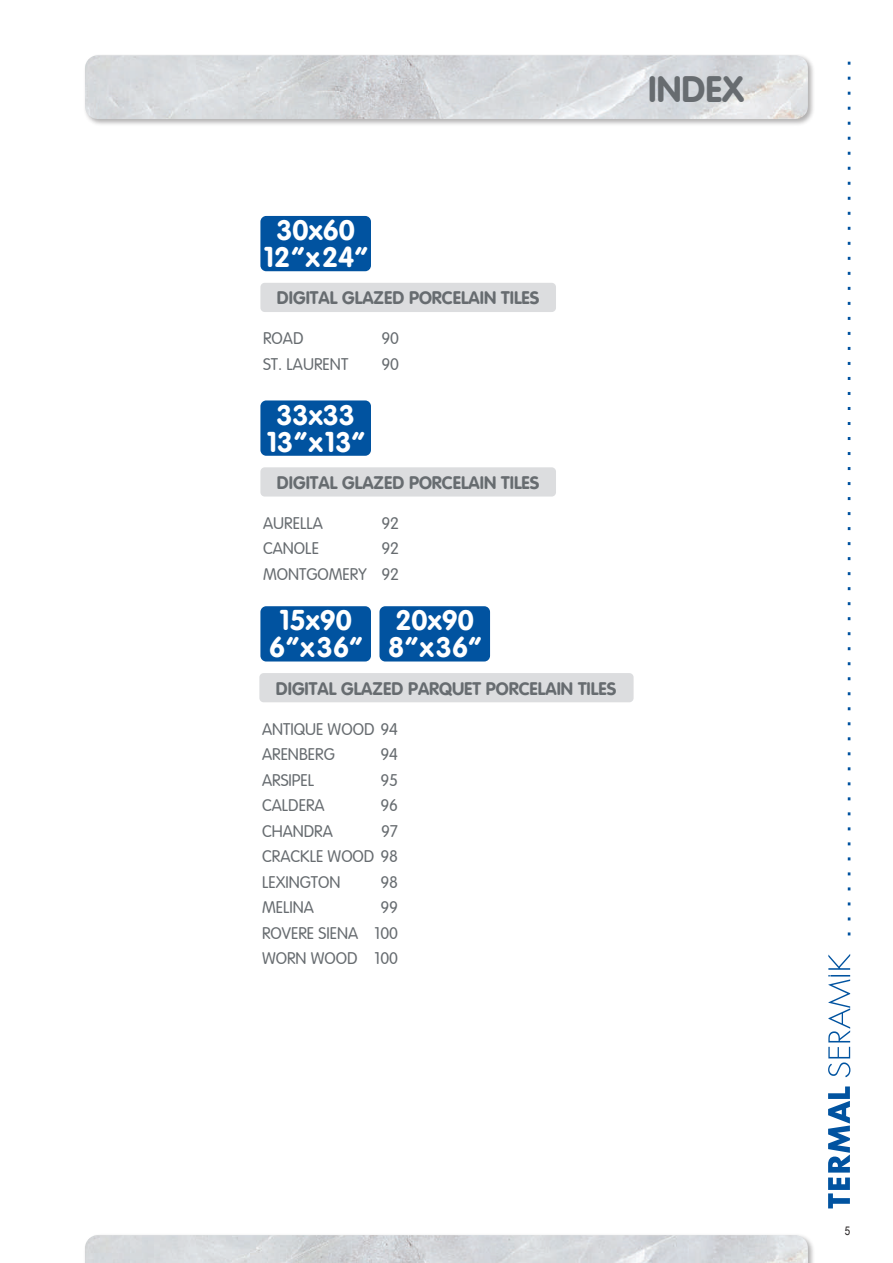
<style>
.page{position:relative;width:893px;height:1263px;background:#fff}
.page>*{position:absolute;margin:0;border:0;box-sizing:border-box;transform-origin:0 0}
.t1{font:36px "Vag Rounded Bold Turk";color:#676c70}
.t2{font:28.05px/27px "Vag Rounded Bold Turk";color:#fff;text-align:center}
.t3{font:17.85px "Vag Rounded Bold Turk";color:#676c70}
.t4{font:16.5px/25.5px "Vag Rounded Light Turk";color:#676c70}
.t5{font:12px "Arial Narrow";color:#231f20}
</style>
<div class="page">
<svg style="left:828px;top:1086px;width:22px;height:122px"></svg>
<svg style="left:828px;top:954px;width:22px;height:123px"></svg>
<svg style="left:848px;top:62px;width:2px;height:873px"></svg>
<div style="left:83px;top:1233px;width:733px;height:30px;background:#231f20;opacity:.35"></div>
<img style="left:85px;top:1235px;width:723px;height:28px">
<div style="left:83px;top:54px;width:733px;height:72px;background:#231f20;opacity:.35"></div>
<img style="left:85px;top:55px;width:723px;height:64px">
<div style="left:260px;top:283px;width:296px;height:29px;background:#dcdddf;border-radius:4px"></div>
<div style="left:260px;top:216px;width:111px;height:55px;background:#0153a0;border-radius:6px"></div>
<div style="left:260px;top:467px;width:296px;height:29px;background:#dcdddf;border-radius:4px"></div>
<div style="left:260px;top:400px;width:111px;height:56px;background:#0153a0;border-radius:6px"></div>
<div style="left:259px;top:673px;width:375px;height:29px;background:#dcdddf;border-radius:4px"></div>
<div style="left:260px;top:606px;width:111px;height:55px;background:#0153a0;border-radius:6px"></div>
<div style="left:379px;top:606px;width:111px;height:55px;background:#0153a0;border-radius:6px"></div>
<h1 class="t1" style="left:648px;top:68px;width:98px">INDEX</h1>
<h2 class="t2" style="left:264px;top:217px;width:105px">30x60<br>12 ”x24 ”</h2>
<p class="t3" style="left:277px;top:288px;width:264px">DIGITAL GLAZED PORCELAIN TILES</p>
<p class="t4" style="left:263px;top:326px;width:87px">ROAD<br>ST. LAURENT</p>
<h2 class="t2" style="left:267px;top:401px;width:99px">33x33<br>13 ”x13 ”</h2>
<p class="t4" style="left:381px;top:326px;width:19px">90<br>90</p>
<p class="t3" style="left:277px;top:472px;width:264px">DIGITAL GLAZED PORCELAIN TILES</p>
<p class="t4" style="left:263px;top:510px;width:105px">AURELLA<br>CANOLE<br>MONTGOMERY</p>
<p class="t4" style="left:381px;top:511px;width:19px;text-align:justify">92<br>92<br>92</p>
<h2 class="t2" style="left:269px;top:607px;width:95px">15x90<br>6 ”x36 ”</h2>
<h2 class="t2" style="left:388px;top:607px;width:95px;text-align:left">20x90<br>8 ”x36 ”</h2>
<p class="t3" style="left:276px;top:678px;width:342px">DIGITAL GLAZED PARQUET PORCELAIN TILES</p>
<p class="t4" style="left:262px;top:716px;width:138px;text-align:right">ANTIQUE WOOD 94<br>94<br>95<br>96<br>97<br>CRACKLE WOOD 98<br>98<br>99<br>100<br>100</p>
<p class="t4" style="left:262px;top:742px;width:74px">ARENBERG<br>ARSIPEL<br>CALDERA<br>CHANDRA</p>
<p class="t4" style="left:262px;top:869px;width:98px">LEXINGTON<br>MELINA<br>ROVERE SIENA<br>WORN WOOD</p>
<p class="t5" style="left:845px;top:1223px;width:7px">5</p>
</div>
